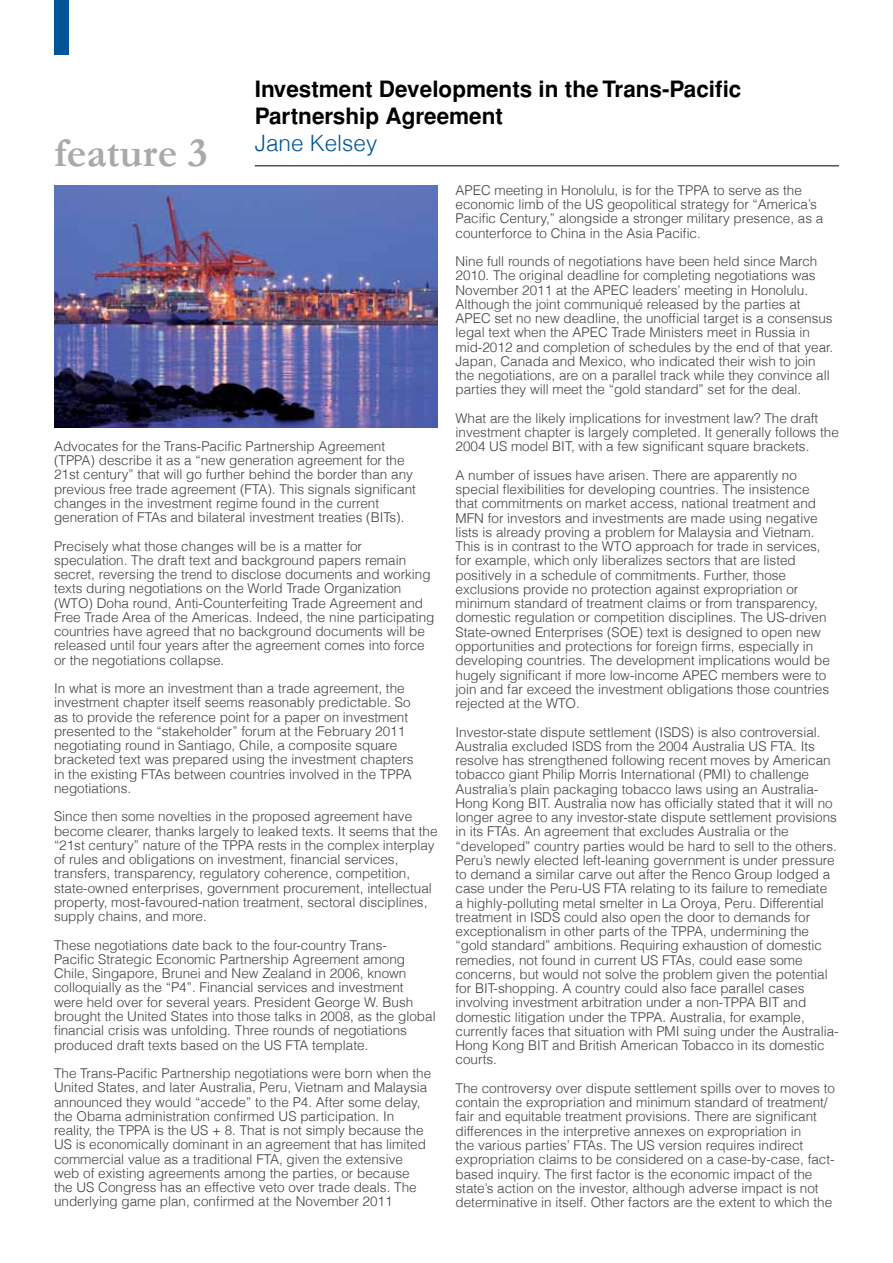
<style>
.page{position:relative;width:893px;height:1263px;background:#fff}
.page>*{position:absolute;margin:0;border:0;box-sizing:border-box;transform-origin:0 0}
.t1{font:700 42px "Garamond";color:#a7a9ac}
.t2{font:700 22.5px/27px "Helvetica";color:#000}
.t3{font:300 22.5px "Helvetica";color:#005695}
.t4{font:300 13.5px/14.2px "Helvetica";color:#414042}
</style>
<div class="page">
<hr style="left:255px;top:166px;width:584px;height:1px;background:#000">
<img style="left:54px;top:186px;width:383px;height:242px">
<div style="left:54px;top:0;width:14px;height:54px;background:#005695"></div>
<h2 class="t2" style="left:255px;top:75px;width:488px">Investment Developments in the Trans-Pacific<br>Partnership Agreement</h2>
<h2 class="t3" style="left:255px;top:129px;width:124px">Jane Kelsey</h2>
<p class="t4" style="left:455px;top:183px;width:369px">APEC meeting in Honolulu, is for the TPPA to serve as the economic limb of the US geopolitical strategy for “America’s Pacific Century,” alongside a stronger military presence, as a counterforce to China in the Asia Pacific.</p>
<p class="t4" style="left:455px;top:254px;width:379px">Nine full rounds of negotiations have been held since March 2010. The original deadline for completing negotiations was November 2011 at the APEC leaders’ meeting in Honolulu.<br>Although the joint communiqué released by the parties at APEC set no new deadline, the unofficial target is a consensus legal text when the APEC Trade Ministers meet in Russia in mid-2012 and completion of schedules by the end of that year.<br>Japan, Canada and Mexico, who indicated their wish to join the negotiations, are on a parallel track while they convince all parties they will meet the “gold standard” set for the deal.</p>
<p class="t4" style="left:455px;top:411px;width:385px">What are the likely implications for investment law? The draft investment chapter is largely completed. It generally follows the<br>2004 US model BIT, with a few significant square brackets.</p>
<p class="t4" style="left:455px;top:468px;width:376px">A number of issues have arisen. There are apparently no special flexibilities for developing countries. The insistence that commitments on market access, national treatment and MFN for investors and investments are made using negative lists is already proving a problem for Malaysia and Vietnam.<br>This is in contrast to the WTO approach for trade in services, for example, which only liberalizes sectors that are listed positively in a schedule of commitments. Further, those exclusions provide no protection against expropriation or minimum standard of treatment claims or from transparency, domestic regulation or competition disciplines. The US-driven State-owned Enterprises (SOE) text is designed to open new opportunities and protections for foreign firms, especially in developing countries. The development implications would be hugely significant if more low-income APEC members were to join and far exceed the investment obligations those countries rejected at the WTO.</p>
<p class="t4" style="left:455px;top:724px;width:385px">Investor-state dispute settlement (ISDS) is also controversial.<br>Australia excluded ISDS from the 2004 Australia US FTA. Its resolve has strengthened following recent moves by American tobacco giant Philip Morris International (PMI) to challenge Australia’s plain packaging tobacco laws using an Australia-Hong Kong BIT. Australia now has officially stated that it will no longer agree to any investor-state dispute settlement provisions in its FTAs. An agreement that excludes Australia or the “developed” country parties would be hard to sell to the others.<br>Peru’s newly elected left-leaning government is under pressure to demand a similar carve out after the Renco Group lodged a case under the Peru-US FTA relating to its failure to remediate<br>a highly-polluting metal smelter in La Oroya, Peru. Differential treatment in ISDS could also open the door to demands for exceptionalism in other parts of the TPPA, undermining the “gold standard” ambitions. Requiring exhaustion of domestic remedies, not found in current US FTAs, could ease some concerns, but would not solve the problem given the potential for BIT-shopping. A country could also face parallel cases involving investment arbitration under a non-TPPA BIT and domestic litigation under the TPPA. Australia, for example, currently faces that situation with PMI suing under the Australia-Hong Kong BIT and British American Tobacco in its domestic courts.</p>
<p class="t4" style="left:455px;top:1081px;width:381px">The controversy over dispute settlement spills over to moves to contain the expropriation and minimum standard of treatment/ fair and equitable treatment provisions. There are significant differences in the interpretive annexes on expropriation in<br>the various parties’ FTAs. The US version requires indirect expropriation claims to be considered on a case-by-case, fact&shy;based inquiry. The first factor is the economic impact of the state’s action on the investor, although adverse impact is not determinative in itself. Other factors are the extent to which the</p>
<h1 class="t1" style="left:54px;top:128px;width:155px">feature 3</h1>
<p class="t4" style="left:54px;top:439px;width:363px">Advocates for the Trans-Pacific Partnership Agreement (TPPA) describe it as a “new generation agreement for the 21st century” that will go further behind the border than any previous free trade agreement (FTA). This signals significant changes in the investment regime found in the current generation of FTAs and bilateral investment treaties (BITs).</p>
<p class="t4" style="left:54px;top:538px;width:382px">Precisely what those changes will be is a matter for speculation. The draft text and background papers remain secret, reversing the trend to disclose documents and working texts during negotiations on the World Trade Organization (WTO) Doha round, Anti-Counterfeiting Trade Agreement and Free Trade Area of the Americas. Indeed, the nine participating countries have agreed that no background documents will be released until four years after the agreement comes into force or the negotiations collapse.</p>
<p class="t4" style="left:54px;top:681px;width:361px">In what is more an investment than a trade agreement, the investment chapter itself seems reasonably predictable. So as to provide the reference point for a paper on investment presented to the “stakeholder” forum at the February 2011 negotiating round in Santiago, Chile, a composite square bracketed text was prepared using the investment chapters in the existing FTAs between countries involved in the TPPA negotiations.</p>
<p class="t4" style="left:54px;top:809px;width:385px">Since then some novelties in the proposed agreement have become clearer, thanks largely to leaked texts. It seems that the “21st century” nature of the TPPA rests in the complex interplay of rules and obligations on investment, financial services, transfers, transparency, regulatory coherence, competition, state-owned enterprises, government procurement, intellectual property, most-favoured-nation treatment, sectoral disciplines, supply chains, and more.</p>
<p class="t4" style="left:54px;top:938px;width:383px">These negotiations date back to the four-country Trans-<br>Pacific Strategic Economic Partnership Agreement among Chile, Singapore, Brunei and New Zealand in 2006, known colloquially as the “P4”. Financial services and investment were held over for several years. President George W. Bush brought the United States into those talks in 2008, as the global financial crisis was unfolding. Three rounds of negotiations produced draft texts based on the US FTA template.</p>
<p class="t4" style="left:54px;top:1066px;width:379px">The Trans-Pacific Partnership negotiations were born when the United States, and later Australia, Peru, Vietnam and Malaysia announced they would “accede” to the P4. After some delay, the Obama administration confirmed US participation. In reality, the TPPA is the US + 8. That is not simply because the US is economically dominant in an agreement that has limited commercial value as a traditional FTA, given the extensive web of existing agreements among the parties, or because the US Congress has an effective veto over trade deals. The underlying game plan, confirmed at the November 2011</p>
</div>
